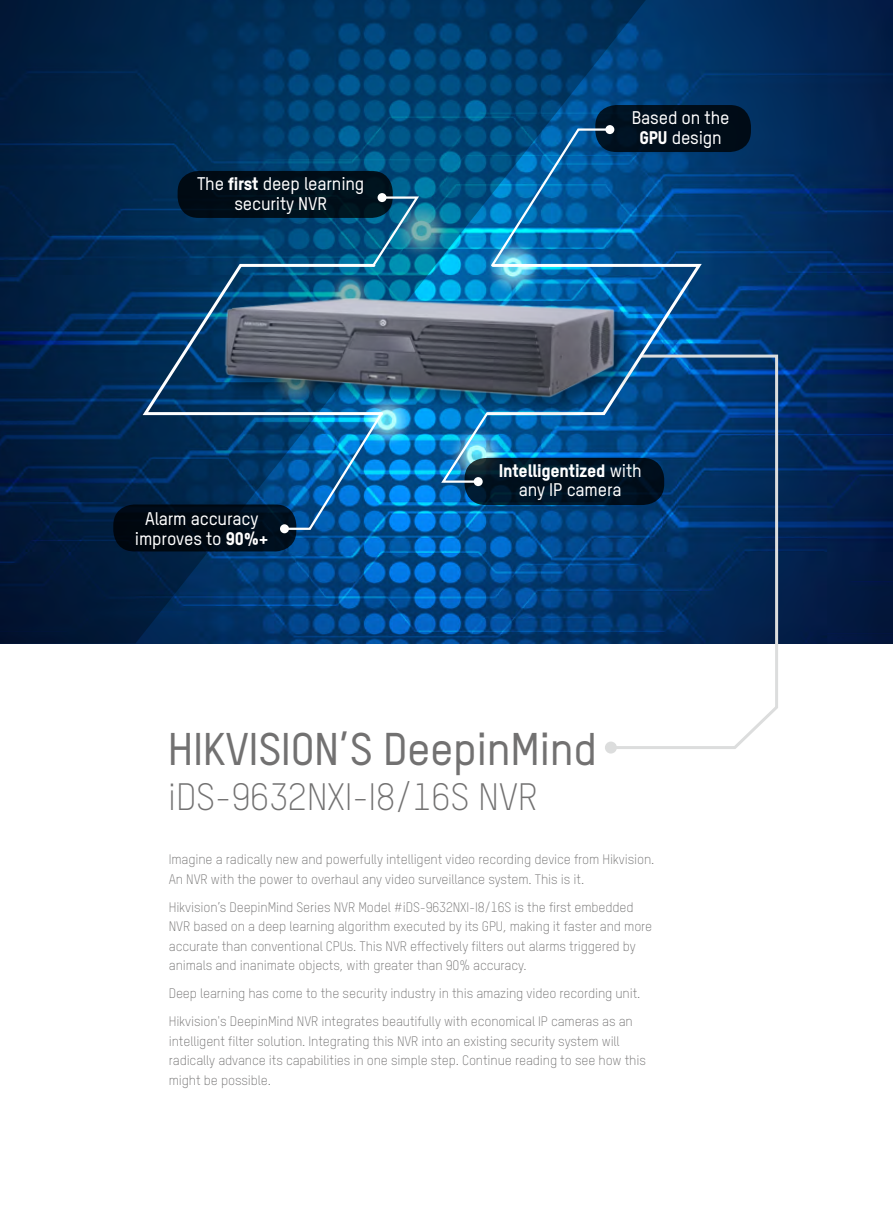
<style>
.page{position:relative;width:893px;height:1212px;background:#fff}
.page>*{position:absolute;margin:0;border:0;box-sizing:border-box;transform-origin:0 0}
.t1{font:500 45px "TSTARPRO";letter-spacing:-.01em;color:#727171}
.t2{font:300 37.5px "TSTARPRO";letter-spacing:-.01em;color:#727171}
.t3{font:500 18px/19.5px "TSTARPRO";letter-spacing:-.01em;color:#fff;text-align:center}
.t4{font:800 18px/19.5px "TSTARPRO";letter-spacing:-.01em;color:#fff;text-align:center}
.t5{font:300 13.5px/19.5px "TSTARPRO";letter-spacing:-.01em;color:#727171}
.s1{font-weight:800}
.s2{font-weight:500}
</style>
<div class="page">
<img style="left:705px;top:0;width:188px;height:643px">
<svg style="left:0;top:0;width:705px;height:643px;background:#013463"></svg>
<svg style="left:608px;top:353px;width:172px;height:397px"></svg>
<div style="left:605px;top:741px;width:12px;height:12px;background:#dcdddd;border-radius:50%"></div>
<div style="left:595px;top:105px;width:156px;height:47px;background:#000c18;border-radius:21px"></div>
<svg style="left:465px;top:458px;width:199px;height:47px;background:#001324"></svg>
<div style="left:474px;top:477px;width:9px;height:9px;background:#fff;border-radius:50%"></div>
<svg style="left:439px;top:127px;width:265px;height:357px;background:#0a5a92"></svg>
<div style="left:605px;top:125px;width:9px;height:9px;background:#fff;border-radius:50%"></div>
<div style="left:178px;top:171px;width:215px;height:47px;background:#000e18;border-radius:21px"></div>
<div style="left:113px;top:504px;width:183px;height:47px;background:linear-gradient(to right,#00050b,#000f1d);border-radius:21px"></div>
<svg style="left:378px;top:193px;width:9px;height:9px"></svg>
<svg style="left:280px;top:524px;width:9px;height:9px"></svg>
<svg style="left:140px;top:195px;width:281px;height:336px;background:#094774"></svg>
<div style="left:222px;top:295px;width:417px;height:125px;background:#000;opacity:.44"></div>
<img style="left:217px;top:291px;width:403px;height:112px">
<h3 class="t3" style="left:197px;top:173px;width:169px">The <span class="s1">first</span> deep learning security NVR</h3>
<h3 class="t3" style="left:135px;top:508px;width:135px">Alarm accuracy improves to <span class="s1">90%+</span></h3>
<h3 class="t3" style="left:632px;top:107px;width:99px">Based on the<br><span class="s1">GPU</span> design</h3>
<h3 class="t4" style="left:499px;top:459px;width:144px">Intelligentized <span class="s2">with any IP camera</span></h3>
<h1 class="t1" style="left:168px;top:719px;width:431px">HIKVISION’S DeepinMind</h1>
<h2 class="t2" style="left:168px;top:772px;width:371px">iDS-9632NXI-I8/16S NVR</h2>
<p class="t5" style="left:169px;top:849px;width:487px">Imagine a radically new and powerfully intelligent video recording device from Hikvision.<br>An NVR with the power to overhaul any video surveillance system. This is it.</p>
<p class="t5" style="left:169px;top:897px;width:485px">Hikvision’s DeepinMind Series NVR Model #iDS-9632NXI-I8/16S is the first embedded NVR based on a deep learning algorithm executed by its GPU, making it faster and more accurate than conventional CPUs. This NVR effectively filters out alarms triggered by animals and inanimate objects, with greater than 90% accuracy.</p>
<p class="t5" style="left:169px;top:979px;width:473px;line-height:28px">Deep learning has come to the security industry in this amazing video recording unit.<br>Hikvision's DeepinMind NVR integrates beautifully with economical IP cameras as an</p>
<p class="t5" style="left:169px;top:1031px;width:479px">intelligent filter solution. Integrating this NVR into an existing security system will radically advance its capabilities in one simple step. Continue reading to see how this might be possible.</p>
</div>
